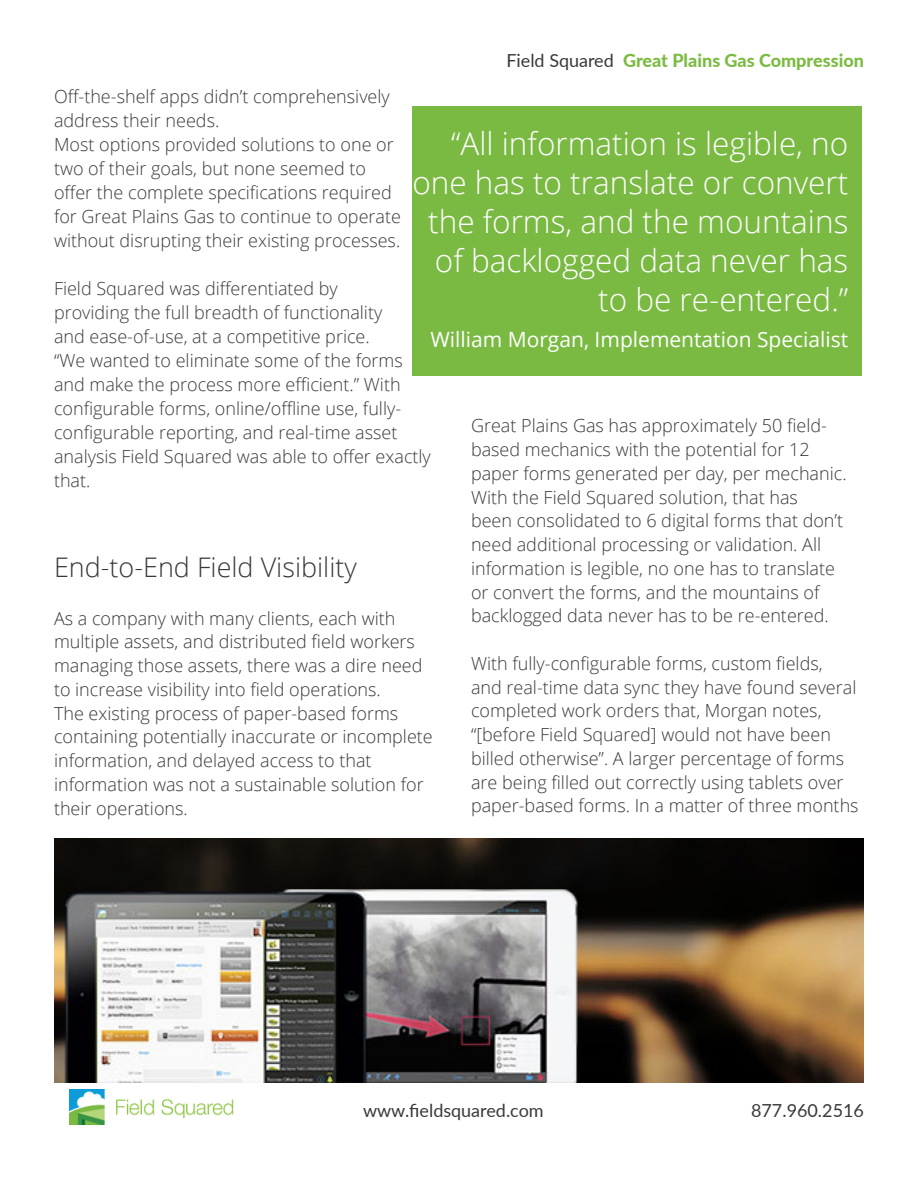
<style>
.page{position:relative;width:918px;height:1188px;background:#fff}
.page>*{position:absolute;margin:0;border:0;box-sizing:border-box;transform-origin:0 0}
.t1{font:300 31.5px/39px "Open Sans";color:#fff;text-align:right}
.t2{font:300 27px "Open Sans";color:#393838}
.t3{font:21px "Open Sans";color:#fff}
.t4{font:300 18px/23.7px "Open Sans";color:#393838}
.t5{font:300 18px/24px "Open Sans";color:#393939}
.t6{font:800 18px "Lato";color:#7bbb42}
.t7{font:18px "Lato";color:#393939}
.s1{font-weight:400;color:#393939}
</style>
<div class="page">
<div style="left:412px;top:106px;width:450px;height:270px;background:#7aba43"></div>
<img style="left:70px;top:1089px;width:164px;height:36px">
<img style="left:54px;top:838px;width:810px;height:245px">
<p class="t6" style="left:506px;top:47px;width:359px"><span class="s1">Field Squared</span> Great Plains Gas Compression</p>
<p class="t5" style="left:54px;top:84px;width:349px">Off-the-shelf apps didn’t comprehensively address their needs.<br>Most options provided solutions to one or two of their goals, but none seemed to offer the complete specifications required for Great Plains Gas to continue to operate without disrupting their existing processes.</p>
<p class="t5" style="left:54px;top:276px;width:378px">Field Squared was differentiated by<br>providing the full breadth of functionality<br>and ease-of-use, at a competitive price.<br>“We wanted to eliminate some of the forms and make the process more efficient.” With configurable forms, online/offline use, fully&shy;configurable reporting, and real-time asset analysis Field Squared was able to offer exactly that.</p>
<p class="t1" style="left:412px;top:123px;width:437px">“All information is legible, no one has to translate or convert the forms, and the mountains of backlogged data never has to be re-entered.”</p>
<p class="t3" style="left:430px;top:325px;width:419px">William Morgan, Implementation Specialist</p>
<p class="t4" style="left:471px;top:413px;width:377px">Great Plains Gas has approximately 50 field&shy;based mechanics with the potential for 12 paper forms generated per day, per mechanic.<br>With the Field Squared solution, that has<br>been consolidated to 6 digital forms that don’t need additional processing or validation. All information is legible, no one has to translate or convert the forms, and the mountains of backlogged data never has to be re-entered.</p>
<p class="t4" style="left:471px;top:651px;width:389px">With fully-configurable forms, custom fields,<br>and real-time data sync they have found several completed work orders that, Morgan notes, “[before Field Squared] would not have been billed otherwise”. A larger percentage of forms are being filled out correctly using tablets over paper-based forms. In a matter of three months</p>
<p class="t2" style="left:54px;top:549px;width:304px">End-to-End Field Visibility</p>
<p class="t4" style="left:54px;top:606px;width:380px">As a company with many clients, each with multiple assets, and distributed field workers managing those assets, there was a dire need to increase visibility into field operations.<br>The existing process of paper-based forms containing potentially inaccurate or incomplete information, and delayed access to that information was not a sustainable solution for their operations.</p>
<p class="t7" style="left:363px;top:1098px;width:182px">www.fieldsquared.com</p>
<p class="t7" style="left:751px;top:1098px;width:114px">877.960.2516</p>
</div>
